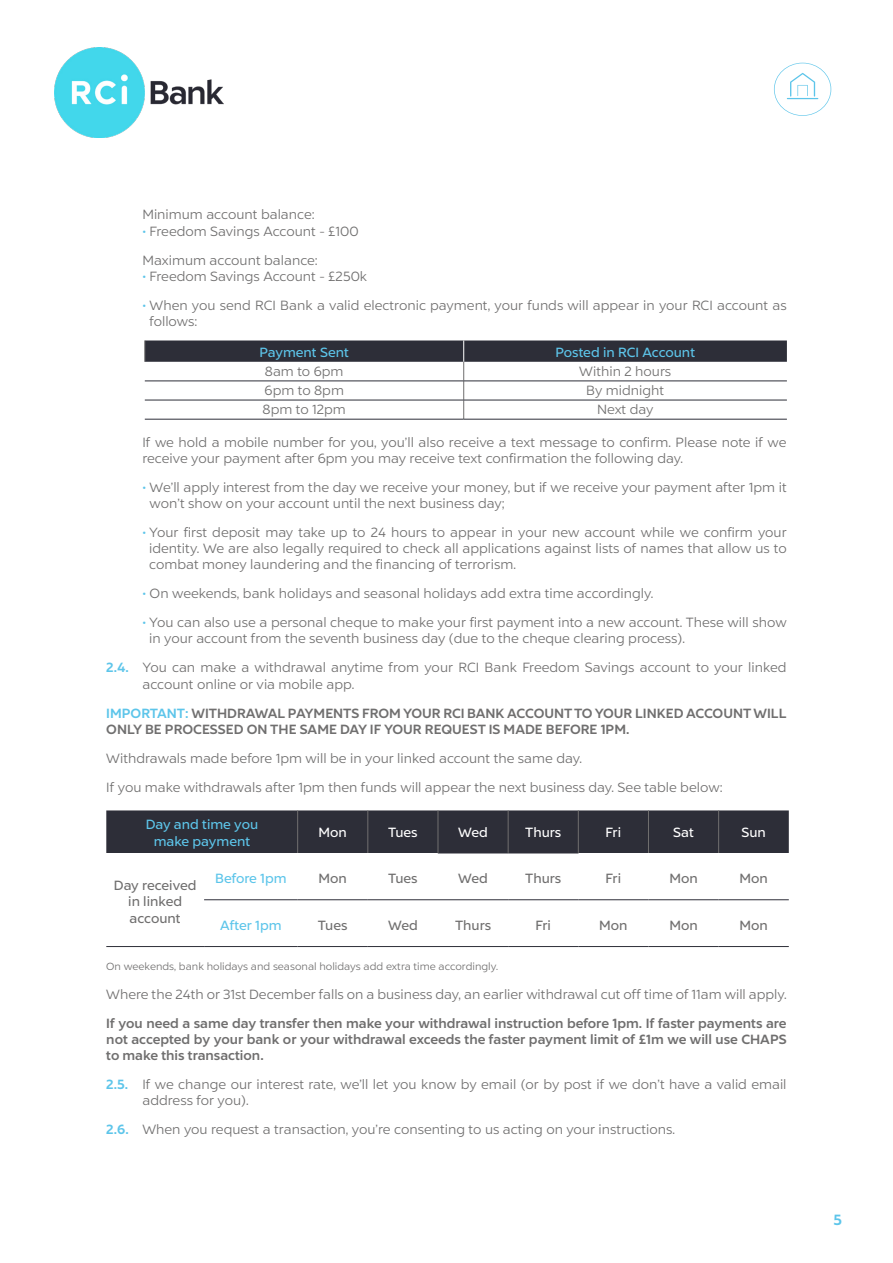
<style>
.page{position:relative;width:893px;height:1263px;background:#fff}
.page>*{position:absolute;margin:0;border:0;box-sizing:border-box;transform-origin:0 0}
.t1{font:700 15px "RCI";color:#5dc5ea}
.t2{font:13.5px/16.2px "RCI";color:#706f6f}
.t3{font:700 13.5px/16.2px "RCI";color:#706f6f}
.t4{font:13.5px/16.2px "RCI";color:#706f6f;text-align:center}
.t5{font:13.5px/16.2px "RCI";color:#5dc5ea;text-align:center}
.t6{font:13.5px "RCI";color:#fff}
.t7{font:10.5px "RCI";color:#706f6f}
.s1{color:#5dc5ea}
.s2{font-weight:700;color:#5dc5ea}
</style>
<div class="page">
<img style="left:55px;top:47px;width:169px;height:90px">
<svg style="left:774px;top:63px;width:57px;height:53px"></svg>
<hr style="left:145px;top:419px;width:319px;height:1px;background:#2d2e38">
<hr style="left:464px;top:419px;width:323px;height:1px;background:#2d2e38">
<svg style="left:145px;top:340px;width:642px;height:79px"></svg>
<div style="left:106px;top:810px;width:683px;height:43px;background:#2d2e38"></div>
<hr style="left:106px;top:946px;width:98px;height:1px;background:#2d2e38">
<hr style="left:438px;top:853px;width:70px;height:1px;background:#2d2e38">
<hr style="left:508px;top:853px;width:70px;height:1px;background:#2d2e38">
<hr style="left:204px;top:946px;width:94px;height:1px;background:#2d2e38">
<hr style="left:298px;top:946px;width:70px;height:1px;background:#2d2e38">
<hr style="left:368px;top:946px;width:70px;height:1px;background:#2d2e38">
<hr style="left:438px;top:946px;width:70px;height:1px;background:#2d2e38">
<hr style="left:508px;top:946px;width:70px;height:1px;background:#2d2e38">
<hr style="left:297px;top:810px;width:1px;height:43px;background:#706f6f">
<hr style="left:368px;top:810px;width:1px;height:43px;background:#706f6f">
<hr style="left:438px;top:810px;width:1px;height:43px;background:#706f6f">
<hr style="left:508px;top:810px;width:1px;height:43px;background:#706f6f">
<hr style="left:578px;top:810px;width:1px;height:43px;background:#706f6f">
<hr style="left:648px;top:810px;width:1px;height:43px;background:#706f6f">
<hr style="left:718px;top:810px;width:1px;height:43px;background:#706f6f">
<hr style="left:204px;top:899px;width:94px;height:1px;background:#2d2e38">
<hr style="left:298px;top:899px;width:70px;height:1px;background:#2d2e38">
<hr style="left:368px;top:899px;width:70px;height:1px;background:#2d2e38">
<hr style="left:438px;top:899px;width:70px;height:1px;background:#2d2e38">
<hr style="left:508px;top:899px;width:70px;height:1px;background:#2d2e38">
<hr style="left:578px;top:946px;width:70px;height:1px;background:#2d2e38">
<hr style="left:648px;top:946px;width:71px;height:1px;background:#2d2e38">
<hr style="left:719px;top:946px;width:70px;height:1px;background:#2d2e38">
<hr style="left:578px;top:899px;width:70px;height:1px;background:#2d2e38">
<hr style="left:648px;top:899px;width:71px;height:1px;background:#2d2e38">
<hr style="left:719px;top:899px;width:70px;height:1px;background:#2d2e38">
<p class="t2" style="left:142px;top:207px;width:174px">Minimum account balance:</p>
<p class="t2" style="left:142px;top:216px;width:218px;line-height:29px"><span class="s1">•</span> Freedom Savings Account - £100<br>Maximum account balance:</p>
<p class="t2" style="left:142px;top:268px;width:226px"><span class="s1">•</span> Freedom Savings Account - £250k</p>
<p class="t2" style="left:150px;top:297px;width:639px;text-indent:-7px"><span class="s1">•</span> When you send RCI Bank a valid electronic payment, your funds will appear in your RCI account as follows:</p>
<p class="t5" style="left:260px;top:344px;width:91px">Payment Sent</p>
<p class="t5" style="left:555px;top:344px;width:141px">Posted in RCI Account</p>
<p class="t2" style="left:265px;top:363px;width:80px">8am to 6pm</p>
<p class="t2" style="left:579px;top:363px;width:94px">Within 2 hours</p>
<p class="t2" style="left:264px;top:382px;width:81px">6pm to 8pm</p>
<p class="t2" style="left:586px;top:382px;width:79px">By midnight</p>
<p class="t2" style="left:263px;top:401px;width:85px">8pm to 12pm</p>
<p class="t2" style="left:597px;top:401px;width:58px">Next day</p>
<p class="t2" style="left:142px;top:434px;width:646px">If we hold a mobile number for you, you’ll also receive a text message to confirm. Please note if we receive your payment after 6pm you may receive text confirmation the following day.</p>
<p class="t2" style="left:150px;top:479px;width:639px;text-indent:-7px"><span class="s1">•</span> We’ll apply interest from the day we receive your money, but if we receive your payment after 1pm it won’t show on your account until the next business day;</p>
<p class="t2" style="left:149px;top:524px;width:639px;text-align:justify;text-indent:-7px"><span class="s1">•</span> Your first deposit may take up to 24 hours to appear in your new account while we confirm your identity. We are also legally required to check all applications against lists of names that allow us to combat money laundering and the financing of terrorism.</p>
<p class="t2" style="left:142px;top:585px;width:512px"><span class="s1">•</span> On weekends, bank holidays and seasonal holidays add extra time accordingly.</p>
<p class="t2" style="left:149px;top:614px;width:639px;text-indent:-7px"><span class="s1">•</span> You can also use a personal cheque to make your first payment into a new account. These will show in your account from the seventh business day (due to the cheque clearing process).</p>
<p class="t2" style="left:142px;top:659px;width:646px;text-indent:-36px"><span class="s2">2.4.</span> You can make a withdrawal anytime from your RCI Bank Freedom Savings account to your linked account online or via mobile app.</p>
<p class="t3" style="left:106px;top:705px;width:682px"><span class="s1">IMPORTANT:</span> WITHDRAWAL PAYMENTS FROM YOUR RCI BANK ACCOUNT TO YOUR LINKED ACCOUNT WILL<br>ONLY BE PROCESSED ON THE SAME DAY IF YOUR REQUEST IS MADE BEFORE 1PM.</p>
<p class="t2" style="left:106px;top:743px;width:618px;line-height:29px">Withdrawals made before 1pm will be in your linked account the same day.<br>If you make withdrawals after 1pm then funds will appear the next business day. See table below:</p>
<p class="t5" style="left:146px;top:817px;width:114px">Day and time you make payment</p>
<p class="t6" style="left:319px;top:824px;width:30px">Mon</p>
<p class="t6" style="left:388px;top:824px;width:31px">Tues</p>
<p class="t6" style="left:458px;top:824px;width:31px">Wed</p>
<p class="t6" style="left:525px;top:824px;width:38px">Thurs</p>
<p class="t6" style="left:606px;top:824px;width:17px">Fri</p>
<p class="t6" style="left:673px;top:824px;width:22px">Sat</p>
<p class="t6" style="left:741px;top:824px;width:26px">Sun</p>
<p class="t4" style="left:114px;top:877px;width:84px">Day received in linked account</p>
<p class="t5" style="left:215px;top:870px;width:73px">Before 1pm</p>
<p class="t4" style="left:319px;top:870px;width:30px">Mon</p>
<p class="t4" style="left:388px;top:870px;width:31px">Tues</p>
<p class="t4" style="left:458px;top:870px;width:31px">Wed</p>
<p class="t4" style="left:525px;top:870px;width:38px">Thurs</p>
<p class="t4" style="left:606px;top:870px;width:17px">Fri</p>
<p class="t4" style="left:669px;top:870px;width:30px">Mon</p>
<p class="t4" style="left:739px;top:870px;width:30px">Mon</p>
<p class="t5" style="left:220px;top:917px;width:63px">After 1pm</p>
<p class="t4" style="left:318px;top:917px;width:31px">Tues</p>
<p class="t4" style="left:388px;top:917px;width:31px">Wed</p>
<p class="t4" style="left:455px;top:917px;width:38px">Thurs</p>
<p class="t4" style="left:535px;top:917px;width:17px">Fri</p>
<p class="t4" style="left:599px;top:917px;width:30px">Mon</p>
<p class="t4" style="left:669px;top:917px;width:30px">Mon</p>
<p class="t4" style="left:739px;top:917px;width:30px">Mon</p>
<p class="t7" style="left:106px;top:960px;width:393px">On weekends, bank holidays and seasonal holidays add extra time accordingly.</p>
<p class="t2" style="left:106px;top:986px;width:682px">Where the 24th or 31st December falls on a business day, an earlier withdrawal cut off time of 11am will apply.</p>
<p class="t3" style="left:106px;top:1015px;width:682px;text-align:justify">If you need a same day transfer then make your withdrawal instruction before 1pm. If faster payments are not accepted by your bank or your withdrawal exceeds the faster payment limit of £1m we will use CHAPS to make this transaction.</p>
<p class="t2" style="left:142px;top:1076px;width:646px;text-indent:-36px"><span class="s2">2.5.</span> If we change our interest rate, we’ll let you know by email (or by post if we don’t have a valid email address for you).</p>
<p class="t2" style="left:106px;top:1121px;width:570px"><span class="s2">2.6.</span> When you request a transaction, you’re consenting to us acting on your instructions.</p>
<p class="t1" style="left:833px;top:1210px;width:10px">5</p>
</div>
